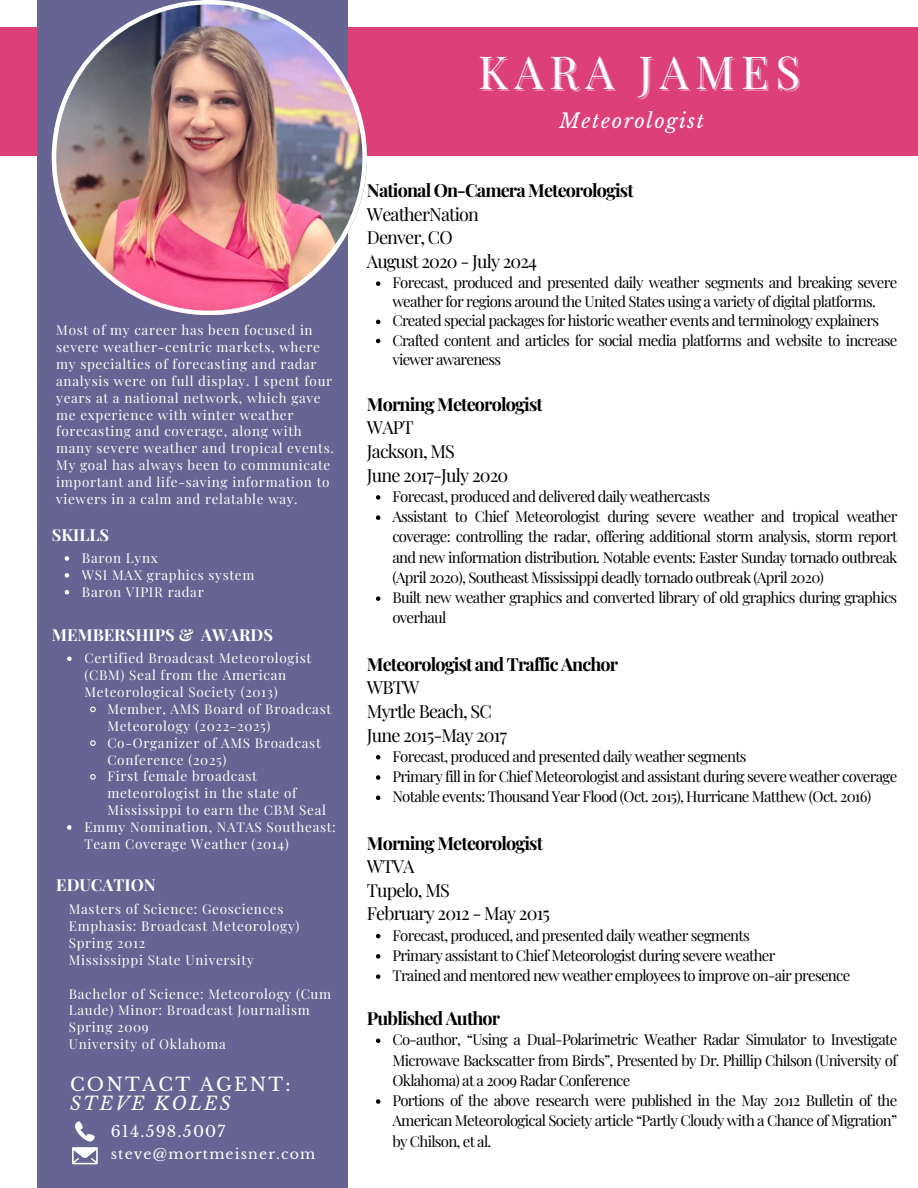
<style>
.page{position:relative;width:918px;height:1188px;background:#fff}
.page>*{position:absolute;margin:0;border:0;box-sizing:border-box;transform-origin:0 0}
.t1{font:45.45px "Playfair Display";letter-spacing:.145em;color:#fff}
.t2{font:italic 19.95px "Libre Baskerville";letter-spacing:.08em;color:#fff}
.t3{font:18.3px/19.2px "Libre Baskerville";letter-spacing:.12em;color:#fff}
.t4{font:18px/23.7px "Playfair Display";letter-spacing:-.05em;color:#000}
.t5{font:700 18px "Playfair Display";letter-spacing:-.05em;color:#000}
.t6{font:700 16.5px "Playfair Display";color:#fff}
.t7{font:15.45px "Libre Baskerville";letter-spacing:.08em;color:#fff}
.t8{font:15px/20.2px "Playfair Display";letter-spacing:-.05em;color:#000}
.t9{font:14.1px "Libre Baskerville";letter-spacing:.08em;color:#fff}
.t10{font:13.5px/16.8px "Playfair Display";letter-spacing:.05em;color:#fff}
.s1{font-style:italic}
.s2{font-weight:700}
</style>
<div class="page">
<div style="left:0;top:28px;width:918px;height:128px;background:#dd4079"></div>
<div style="left:37px;top:0;width:311px;height:1188px;background:#656492"></div>
<svg style="left:75px;top:1122px;width:20px;height:19px"></svg>
<svg style="left:72px;top:1147px;width:26px;height:17px"></svg>
<img style="left:52px;top:0;width:315px;height:315px">
<svg style="left:376px;top:281px;width:4px;height:5px"></svg>
<svg style="left:376px;top:320px;width:4px;height:4px"></svg>
<svg style="left:376px;top:339px;width:4px;height:4px"></svg>
<svg style="left:376px;top:495px;width:4px;height:5px"></svg>
<svg style="left:376px;top:515px;width:4px;height:5px"></svg>
<svg style="left:376px;top:596px;width:4px;height:5px"></svg>
<svg style="left:376px;top:755px;width:4px;height:5px"></svg>
<svg style="left:376px;top:775px;width:4px;height:5px"></svg>
<svg style="left:376px;top:796px;width:4px;height:4px"></svg>
<svg style="left:376px;top:934px;width:4px;height:4px"></svg>
<svg style="left:376px;top:954px;width:4px;height:5px"></svg>
<svg style="left:376px;top:974px;width:4px;height:5px"></svg>
<svg style="left:376px;top:1039px;width:4px;height:4px"></svg>
<svg style="left:376px;top:1099px;width:4px;height:5px"></svg>
<svg style="left:65px;top:556px;width:4px;height:5px"></svg>
<svg style="left:65px;top:573px;width:4px;height:5px"></svg>
<svg style="left:65px;top:590px;width:4px;height:4px"></svg>
<svg style="left:67px;top:657px;width:5px;height:4px"></svg>
<svg style="left:90px;top:706px;width:6px;height:7px"></svg>
<svg style="left:90px;top:740px;width:6px;height:6px"></svg>
<svg style="left:90px;top:774px;width:6px;height:6px"></svg>
<svg style="left:67px;top:825px;width:5px;height:5px"></svg>
<h4 class="t10" style="left:56px;top:321px;width:279px">Most of my career has been focused in severe weather-centric markets, where my specialties of forecasting and radar analysis were on full display. I spent four years at a national network, which gave me experience with winter weather forecasting and coverage, along with many severe weather and tropical events.<br>My goal has always been to communicate important and life-saving information to viewers in a calm and relatable way.</h4>
<p class="t6" style="left:52px;top:523px;width:59px">SKILLS</p>
<p class="t10" style="left:82px;top:549px;width:77px">Baron Lynx</p>
<p class="t10" style="left:82px;top:566px;width:174px">WSI MAX graphics system</p>
<h3 class="t10" style="left:82px;top:583px;width:123px">Baron VIPIR radar</h3>
<p class="t6" style="left:52px;top:623px;width:223px">MEMBERSHIPS &amp; AWARDS</p>
<p class="t10" style="left:84px;top:649px;width:228px">Certified Broadcast Meteorologist (CBM) Seal from the American<br>Meteorological Society (2013)</p>
<p class="t10" style="left:107px;top:700px;width:225px">Member, AMS Board of Broadcast<br>Meteorology (2022-2025)</p>
<p class="t10" style="left:107px;top:734px;width:215px">Co-Organizer of AMS Broadcast<br>Conference (2025)</p>
<p class="t10" style="left:107px;top:767px;width:220px">First female broadcast meteorologist in the state of<br>Mississippi to earn the CBM Seal</p>
<p class="t10" style="left:84px;top:818px;width:253px">Emmy Nomination, NATAS Southeast:<br>Team Coverage Weather (2014)</p>
<p class="t6" style="left:56px;top:874px;width:101px">EDUCATION</p>
<p class="t10" style="left:69px;top:900px;width:216px">Masters of Science: Geosciences</p>
<h4 class="t10" style="left:69px;top:917px;width:232px">Emphasis: Broadcast Meteorology)</h4>
<p class="t10" style="left:69px;top:934px;width:78px">Spring 2012</p>
<p class="t10" style="left:69px;top:951px;width:186px">Mississippi State University</p>
<p class="t10" style="left:69px;top:985px;width:264px">Bachelor of Science: Meteorology (Cum<br>Laude) Minor: Broadcast Journalism</p>
<h4 class="t10" style="left:69px;top:1018px;width:81px">Spring 2009</h4>
<p class="t10" style="left:69px;top:1035px;width:159px">University of Oklahoma</p>
<p class="t3" style="left:70px;top:1075px;width:222px">CONTACT AGENT:<br><span class="s1">STEVE KOLES</span></p>
<p class="t7" style="left:111px;top:1122px;width:116px">614.598.5007</p>
<p class="t9" style="left:111px;top:1146px;width:206px">steve@mortmeisner.com</p>
<h4 class="t1" style="left:478px;top:40px;width:323px">KARA JAMES</h4>
<p class="t2" style="left:560px;top:109px;width:146px">Meteorologist</p>
<h5 class="t4" style="left:367px;top:178px;width:268px"><span class="s2">National On-Camera Meteorologist<br></span>WeatherNation<br>Denver, CO<br>August 2020 - July 2024</h5>
<p class="t8" style="left:392px;top:272px;width:506px;line-height:19.2px">Forecast, produced and presented daily weather segments and breaking severe weather for regions around the United States using a variety of digital platforms.</p>
<p class="t8" style="left:392px;top:310px;width:488px">Created special packages for historic weather events and terminology explainers</p>
<p class="t8" style="left:392px;top:330px;width:506px;line-height:19.2px">Crafted content and articles for social media platforms and website to increase viewer awareness</p>
<h5 class="t4" style="left:367px;top:391px;width:177px"><span class="s2">Morning Meteorologist<br></span>WAPT<br>Jackson, MS<br>June 2017-July 2020</h5>
<p class="t8" style="left:392px;top:486px;width:319px">Forecast, produced and delivered daily weathercasts</p>
<p class="t8" style="left:392px;top:506px;width:506px;text-align:justify">Assistant to Chief Meteorologist during severe weather and tropical weather coverage: controlling the radar, offering additional storm analysis, storm report and new information distribution. Notable events: Easter Sunday tornado outbreak (April 2020), Southeast Mississippi deadly tornado outbreak (April 2020)</p>
<p class="t8" style="left:392px;top:587px;width:506px">Built new weather graphics and converted library of old graphics during graphics overhaul</p>
<p class="t4" style="left:367px;top:651px;width:253px"><span class="s2">Meteorologist and Traffic Anchor<br></span>WBTW<br>Myrtle Beach, SC<br>June 2015-May 2017</p>
<p class="t8" style="left:392px;top:745px;width:356px">Forecast, produced and presented daily weather segments</p>
<h5 class="t8" style="left:392px;top:766px;width:506px">Primary fill in for Chief Meteorologist and assistant during severe weather coverage</h5>
<h2 class="t8" style="left:392px;top:786px;width:480px">Notable events: Thousand Year Flood (Oct. 2015), Hurricane Matthew (Oct. 2016)</h2>
<p class="t4" style="left:367px;top:830px;width:185px"><span class="s2">Morning Meteorologist<br></span>WTVA<br>Tupelo, MS<br>February 2012 - May 2015</p>
<h6 class="t8" style="left:392px;top:924px;width:359px">Forecast, produced, and presented daily weather segments</h6>
<p class="t8" style="left:392px;top:945px;width:384px">Primary assistant to Chief Meteorologist during severe weather</p>
<p class="t8" style="left:392px;top:965px;width:459px">Trained and mentored new weather employees to improve on-air presence</p>
<p class="t5" style="left:367px;top:1006px;width:135px">Published Author</p>
<h1 class="t8" style="left:392px;top:1029px;width:506px;text-align:justify">Co-author, “Using a Dual-Polarimetric Weather Radar Simulator to Investigate Microwave Backscatter from Birds”, Presented by Dr. Phillip Chilson (University of Oklahoma) at a 2009 Radar Conference</h1>
<h4 class="t8" style="left:392px;top:1090px;width:506px;text-align:justify">Portions of the above research were published in the May 2012 Bulletin of the American Meteorological Society article “Partly Cloudy with a Chance of Migration” by Chilson, et al.</h4>
</div>
